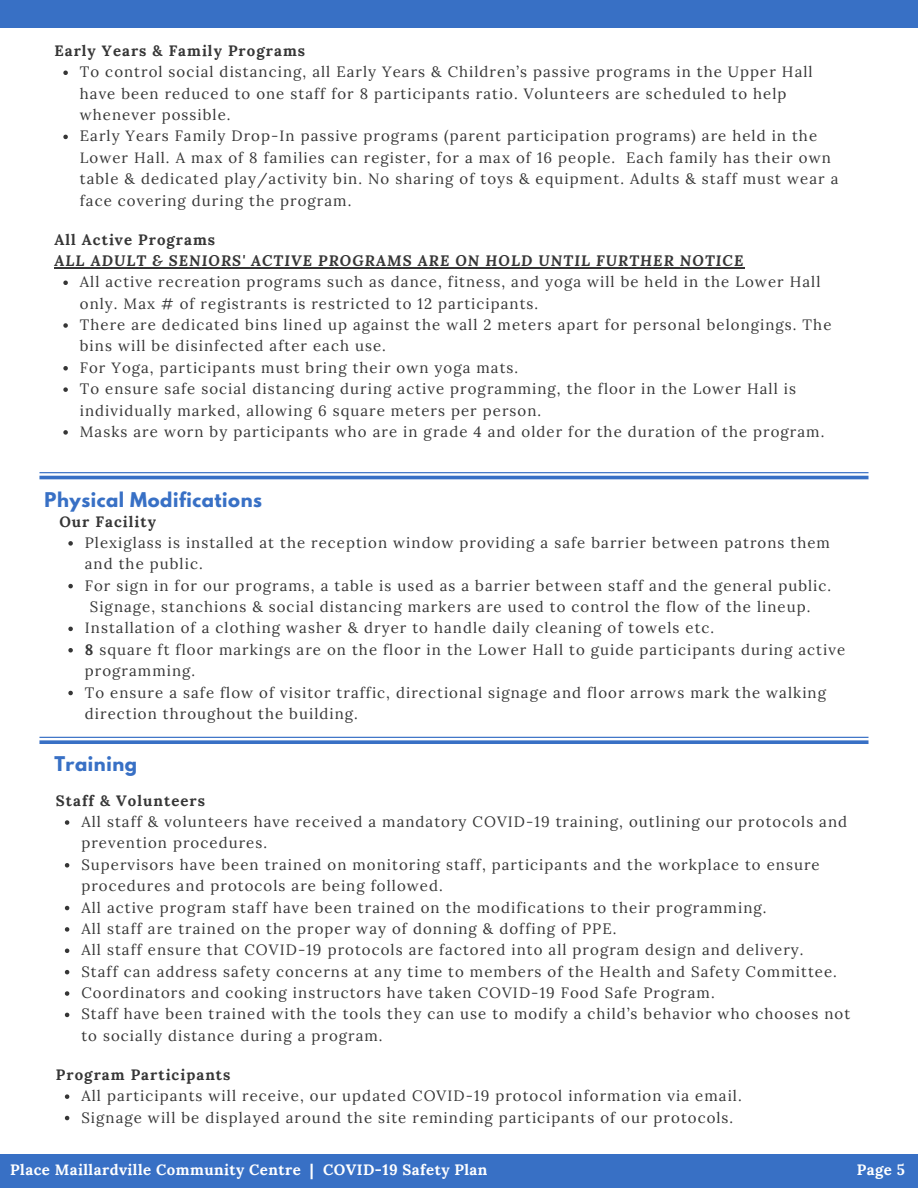
<style>
.page{position:relative;width:918px;height:1188px;background:#fff}
.page>*{position:absolute;margin:0;border:0;box-sizing:border-box;transform-origin:0 0}
.t1{font:700 18px "League Spartan";letter-spacing:.03em;color:#3870c5}
.t2{font:15px/21.3px "Lora";letter-spacing:.07em;color:#363636}
.t3{font:700 15px "Lora";letter-spacing:.07em;color:#363636}
.t4{font:italic 700 15px "Lora";letter-spacing:.07em;color:#363636}
.t5{font:700 15px "Lora";letter-spacing:.03em;color:#fff}
.s1{font-weight:700}
</style>
<div class="page">
<div style="left:0;top:0;width:918px;height:28px;background:#3870c5"></div>
<div style="left:0;top:1154px;width:918px;height:34px;background:#3870c5"></div>
<hr style="left:39px;top:472px;width:830px;height:1px;background:#3870c5">
<hr style="left:39px;top:476px;width:830px;height:3px;background:#3870c5">
<svg style="left:63px;top:281px;width:5px;height:4px"></svg>
<svg style="left:63px;top:323px;width:5px;height:5px"></svg>
<svg style="left:63px;top:366px;width:5px;height:5px"></svg>
<svg style="left:63px;top:387px;width:5px;height:5px"></svg>
<svg style="left:63px;top:430px;width:5px;height:5px"></svg>
<hr style="left:54px;top:267px;width:690px;height:1px;background:#363636">
<svg style="left:68px;top:541px;width:5px;height:5px"></svg>
<svg style="left:68px;top:584px;width:5px;height:4px"></svg>
<svg style="left:68px;top:627px;width:5px;height:4px"></svg>
<svg style="left:68px;top:648px;width:5px;height:5px"></svg>
<svg style="left:68px;top:691px;width:5px;height:4px"></svg>
<hr style="left:39px;top:737px;width:830px;height:1px;background:#3870c5">
<svg style="left:39px;top:740px;width:830px;height:4px;background:#4a7dca"></svg>
<svg style="left:65px;top:820px;width:4px;height:5px"></svg>
<svg style="left:65px;top:863px;width:4px;height:5px"></svg>
<svg style="left:65px;top:906px;width:4px;height:4px"></svg>
<svg style="left:65px;top:927px;width:4px;height:5px"></svg>
<svg style="left:65px;top:949px;width:4px;height:4px"></svg>
<svg style="left:65px;top:970px;width:4px;height:4px"></svg>
<svg style="left:65px;top:991px;width:4px;height:5px"></svg>
<svg style="left:65px;top:1013px;width:4px;height:4px"></svg>
<svg style="left:65px;top:1094px;width:4px;height:5px"></svg>
<svg style="left:65px;top:1116px;width:4px;height:4px"></svg>
<svg style="left:63px;top:71px;width:5px;height:4px"></svg>
<svg style="left:63px;top:135px;width:5px;height:4px"></svg>
<p class="t3" style="left:54px;top:41px;width:252px">Early Years &amp; Family Programs</p>
<p class="t2" style="left:80px;top:61px;width:734px">To control social distancing, all Early Years &amp; Children’s passive programs in the Upper Hall have been reduced to one staff for 8 participants ratio. Volunteers are scheduled to help whenever possible.</p>
<p class="t2" style="left:80px;top:125px;width:760px">Early Years Family Drop-In passive programs (parent participation programs) are held in the Lower Hall. A max of 8 families can register, for a max of 16 people. Each family has their own table &amp; dedicated play/activity bin. No sharing of toys &amp; equipment. Adults &amp; staff must wear a face covering during the program.</p>
<p class="t3" style="left:54px;top:229px;width:162px">All Active Programs</p>
<p class="t4" style="left:54px;top:250px;width:691px">ALL ADULT &amp; SENIORS' ACTIVE PROGRAMS ARE ON HOLD UNTIL FURTHER NOTICE</p>
<p class="t2" style="left:80px;top:271px;width:742px">All active recreation programs such as dance, fitness, and yoga will be held in the Lower Hall only. Max # of registrants is restricted to 12 participants.</p>
<p class="t2" style="left:80px;top:314px;width:753px">There are dedicated bins lined up against the wall 2 meters apart for personal belongings. The bins will be disinfected after each use.</p>
<p class="t2" style="left:80px;top:357px;width:440px">For Yoga, participants must bring their own yoga mats.</p>
<p class="t2" style="left:80px;top:378px;width:718px">To ensure safe social distancing during active programming, the floor in the Lower Hall is individually marked, allowing 6 square meters per person.</p>
<p class="t2" style="left:80px;top:421px;width:746px">Masks are worn by participants who are in grade 4 and older for the duration of the program.</p>
<p class="t1" style="left:44px;top:490px;width:219px">Physical Modifications</p>
<p class="t3" style="left:59px;top:511px;width:98px">Our Facility</p>
<p class="t2" style="left:85px;top:532px;width:747px">Plexiglass is installed at the reception window providing a safe barrier between patrons them and the public.</p>
<p class="t2" style="left:90px;top:574px;width:743px;text-indent:-5px">For sign in for our programs, a table is used as a barrier between staff and the general public.<br>Signage, stanchions &amp; social distancing markers are used to control the flow of the lineup.</p>
<p class="t2" style="left:85px;top:617px;width:631px">Installation of a clothing washer &amp; dryer to handle daily cleaning of towels etc.</p>
<p class="t2" style="left:85px;top:639px;width:762px"><span class="s1">8</span> square ft floor markings are on the floor in the Lower Hall to guide participants during active programming.</p>
<p class="t2" style="left:85px;top:681px;width:743px">To ensure a safe flow of visitor traffic, directional signage and floor arrows mark the walking direction throughout the building.</p>
<p class="t1" style="left:54px;top:755px;width:84px">Training</p>
<p class="t2" style="left:81px;top:811px;width:767px">All staff &amp; volunteers have received a mandatory COVID-19 training, outlining our protocols and prevention procedures.</p>
<p class="t2" style="left:81px;top:854px;width:740px">Supervisors have been trained on monitoring staff, participants and the workplace to ensure procedures and protocols are being followed.</p>
<p class="t2" style="left:81px;top:896px;width:687px">All active program staff have been trained on the modifications to their programming.</p>
<p class="t2" style="left:81px;top:918px;width:537px">All staff are trained on the proper way of donning &amp; doffing of PPE.</p>
<p class="t2" style="left:81px;top:939px;width:724px">All staff ensure that COVID-19 protocols are factored into all program design and delivery.</p>
<p class="t2" style="left:81px;top:961px;width:757px">Staff can address safety concerns at any time to members of the Health and Safety Committee.</p>
<p class="t2" style="left:81px;top:982px;width:635px">Coordinators and cooking instructors have taken COVID-19 Food Safe Program.</p>
<p class="t2" style="left:81px;top:1003px;width:770px">Staff have been trained with the tools they can use to modify a child’s behavior who chooses not to socially distance during a program.</p>
<p class="t3" style="left:56px;top:791px;width:151px">Staff &amp; Volunteers</p>
<p class="t3" style="left:56px;top:1065px;width:176px">Program Participants</p>
<p class="t2" style="left:81px;top:1085px;width:662px">All participants will receive, our updated COVID-19 protocol information via email.</p>
<p class="t2" style="left:81px;top:1106px;width:653px">Signage will be displayed around the site reminding participants of our protocols.</p>
<p class="t5" style="left:10px;top:1160px;width:479px">Place Maillardville Community Centre | COVID-19 Safety Plan</p>
<p class="t5" style="left:857px;top:1160px;width:50px">Page 5</p>
</div>
